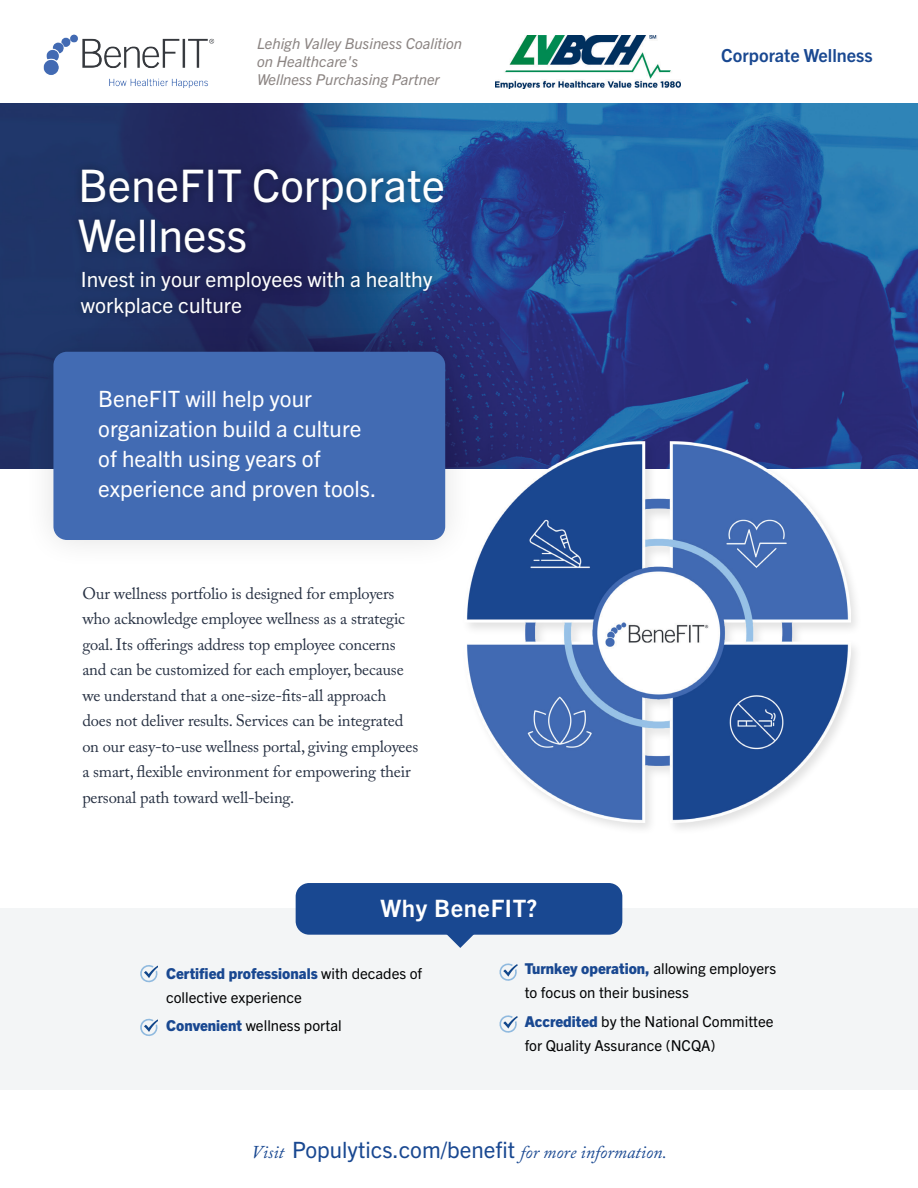
<style>
.page{position:relative;width:918px;height:1188px;background:#fff}
.page>*{position:absolute;margin:0;border:0;box-sizing:border-box;transform-origin:0 0}
.t1{font:45px/49.5px "Trade Gothic Next LT Pro";color:#fff}
.t2{font:700 24px "Trade Gothic Next LT Pro";letter-spacing:.025em;color:#fff}
.t3{font:22.5px/30px "Trade Gothic Next LT Pro";color:#fff}
.t4{font:21px/25.2px "Trade Gothic Next LT Pro";color:#fff}
.t5{font:italic 18px "Adobe Caslon Pro";color:#194891}
.t6{font:700 18px "Trade Gothic Next LT Pro";color:#194891}
.t7{font:16.5px/25.5px "Adobe Caslon Pro";letter-spacing:-.01em;color:#273143}
.t8{font:15px/24px "Trade Gothic Next LT Pro";color:#020304}
.t9{font:italic 15px/18px "Trade Gothic Next LT Pro";color:#8c8583}
.s1{font-weight:800;color:#194891}
.s2{font-family:"Trade Gothic Next LT Pro";font-style:normal;font-size:22.5px}
</style>
<div class="page">
<div style="left:0;top:909px;width:918px;height:181px;background:#f3f5f6"></div>
<img style="left:0;top:104px;width:918px;height:365px">
<div style="left:73px;top:264px;width:367px;height:60px;background:#020304;opacity:.35"></div>
<div style="left:71px;top:161px;width:380px;height:99px;background:#020304;opacity:.35"></div>
<div style="left:23px;top:321px;width:453px;height:249px;background:#020304;opacity:.12"></div>
<div style="left:53px;top:352px;width:392px;height:188px;background:#426bb3;border-radius:14px"></div>
<img style="left:43px;top:34px;width:172px;height:54px">
<div style="left:296px;top:883px;width:326px;height:52px;background:#194891;border-radius:13px"></div>
<svg style="left:140px;top:965px;width:18px;height:18px"></svg>
<svg style="left:140px;top:1019px;width:18px;height:17px"></svg>
<svg style="left:499px;top:963px;width:18px;height:18px"></svg>
<svg style="left:499px;top:1015px;width:18px;height:18px"></svg>
<svg style="left:444px;top:934px;width:33px;height:14px"></svg>
<div style="left:461px;top:439px;width:402px;height:397px;background:#020304;opacity:.12"></div>
<img style="left:465px;top:442px;width:386px;height:381px">
<img style="left:496px;top:36px;width:184px;height:53px">
<p class="t9" style="left:257px;top:33px;width:206px">Lehigh Valley Business Coalition on Healthcare's<br>Wellness Purchasing Partner</p>
<p class="t1" style="left:78px;top:158px;width:369px">BeneFIT Corporate<br>Wellness</p>
<p class="t4" style="left:81px;top:266px;width:353px">Invest in your employees with a healthy workplace culture</p>
<p class="t3" style="left:98px;top:382px;width:280px">BeneFIT will help your organization build a culture of health using years of experience and proven tools.</p>
<p class="t7" style="left:82px;top:580px;width:337px">Our wellness portfolio is designed for employers who acknowledge employee wellness as a strategic goal. Its offerings address top employee concerns and can be customized for each employer, because we understand that a one-size-fits-all approach does not deliver results. Services can be integrated on our easy-to-use wellness portal, giving employees a smart, flexible environment for empowering their personal path toward well-being.</p>
<p class="t2" style="left:381px;top:891px;width:158px">Why BeneFIT?</p>
<p class="t6" style="left:721px;top:43px;width:153px">Corporate Wellness</p>
<p class="t8" style="left:166px;top:960px;width:258px"><span class="s1">Certified professionals</span> with decades of collective experience</p>
<p class="t8" style="left:166px;top:1013px;width:177px"><span class="s1">Convenient</span> wellness portal</p>
<p class="t8" style="left:525px;top:956px;width:253px"><span class="s1">Turnkey operation,</span> allowing employers to focus on their business</p>
<p class="t8" style="left:525px;top:1008px;width:250px"><span class="s1">Accredited</span> by the National Committee for Quality Assurance (NCQA)</p>
<p class="t5" style="left:252px;top:1142px;width:417px">Visit <span class="s2">Populytics.com/benefit</span> for more information.</p>
</div>
